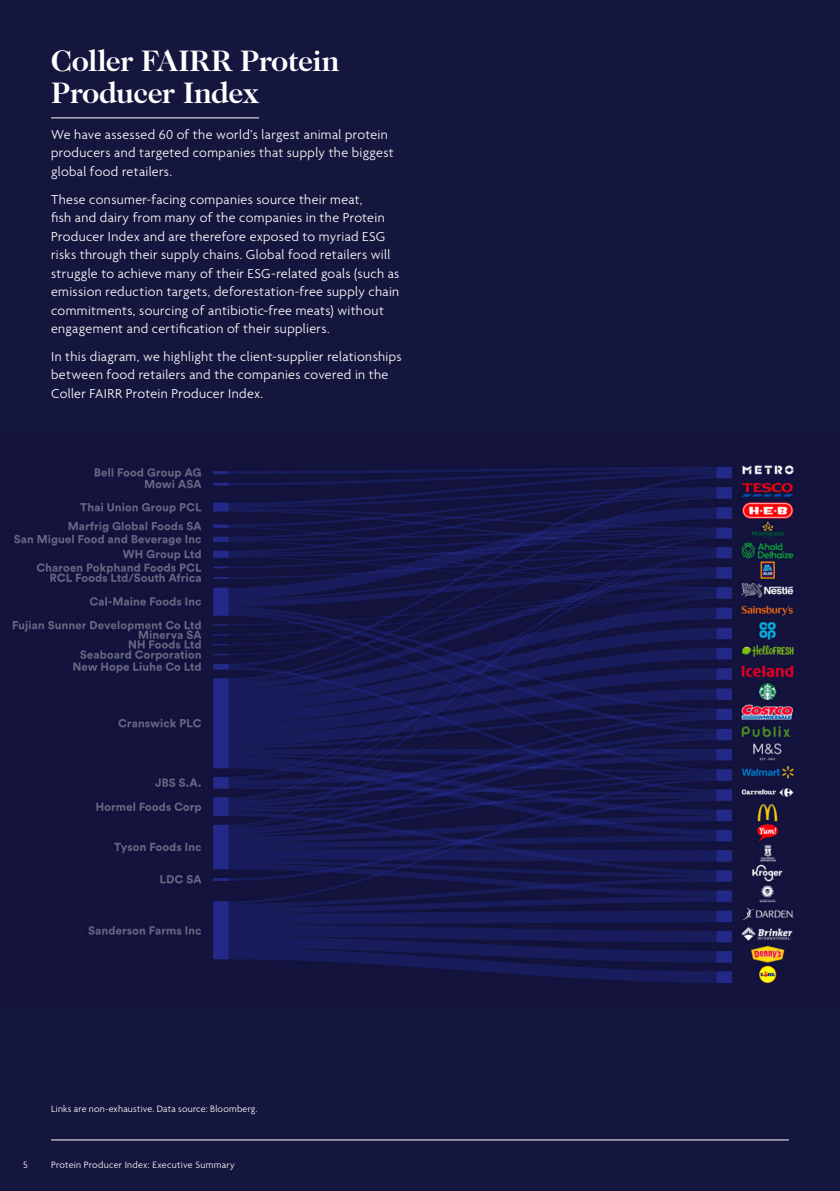
<style>
.page{position:relative;width:840px;height:1191px;background:#fff}
.page>*{position:absolute;margin:0;border:0;box-sizing:border-box;transform-origin:0 0}
.t1{font:700 30px/32px "Caslon 224 Std";letter-spacing:-.015em;color:#fff}
.Intro_copy_9_11_wht{font:300 14px/18.4px "Agenda";letter-spacing:.025em;color:#fff}
.footnote{font:300 10px "Agenda";letter-spacing:.025em;color:#fff}
</style>
<div class="page">
<div style="left:0;top:0;width:839px;height:1191px;background:#14163e"></div>
<hr style="left:51px;top:1139px;width:737px;height:1px;background:#fff">
<img style="left:12px;top:465px;width:782px;height:519px">
<hr style="left:51px;top:118px;width:208px;height:1px;background:#fff">
<h2 class="t1" style="left:51px;top:45px;width:290px">Coller FAIRR Protein<br>Producer Index</h2>
<p class="Intro_copy_9_11_wht" style="left:51px;top:126px;width:344px">We have assessed 60 of the world’s largest animal protein producers and targeted companies that supply the biggest global food retailers.</p>
<p class="Intro_copy_9_11_wht" style="left:51px;top:191px;width:349px">These consumer-facing companies source their meat,<br>fish and dairy from many of the companies in the Protein Producer Index and are therefore exposed to myriad ESG risks through their supply chains. Global food retailers will struggle to achieve many of their ESG-related goals (such as emission reduction targets, deforestation-free supply chain commitments, sourcing of antibiotic-free meats) without engagement and certification of their suppliers.</p>
<p class="Intro_copy_9_11_wht" style="left:51px;top:348px;width:352px">In this diagram, we highlight the client-supplier relationships between food retailers and the companies covered in the<br>Coller FAIRR Protein Producer Index.</p>
<p class="footnote" style="left:51px;top:1103px;width:208px">Links are non-exhaustive. Data source: Bloomberg.</p>
<p class="footnote" style="left:23px;top:1159px;width:6px">5</p>
<p class="footnote" style="left:51px;top:1159px;width:185px">Protein Producer Index: Executive Summary</p>
</div>
